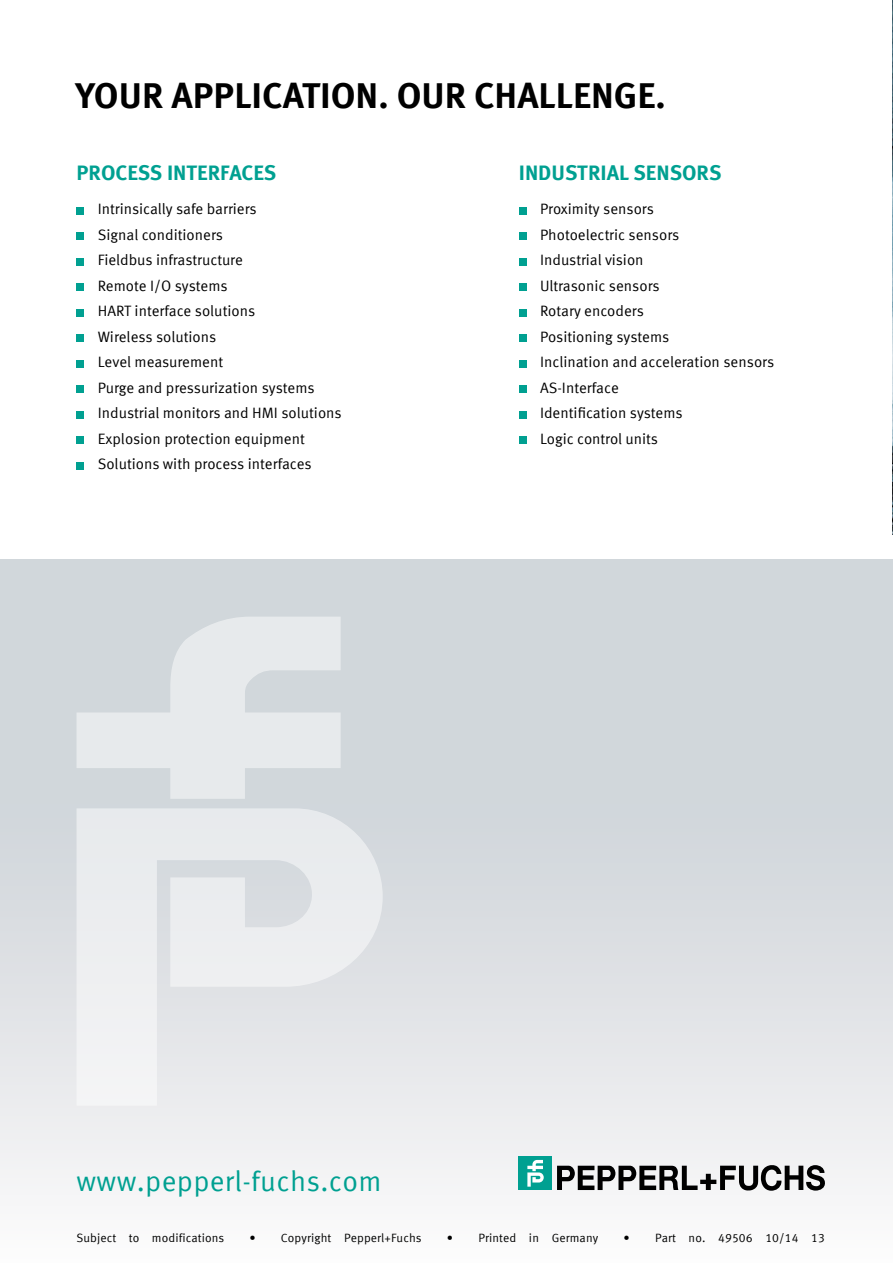
<style>
.page{position:relative;width:893px;height:1263px;background:#fff}
.page>*{position:absolute;margin:0;border:0;box-sizing:border-box;transform-origin:0 0}
.t1{font:700 36px "Meta Offc Pro";color:#000}
.t2{font:28.5px "Meta Offc Pro Norm";letter-spacing:.01em;color:#00a091}
.t3{font:700 21px "Meta Offc Pro";color:#00a091}
.t4{font:15px/25.5px "Meta Offc Pro Norm";color:#000}
.t5{font:12px "Meta Offc Pro Norm";letter-spacing:.01em;color:#000}
</style>
<div class="page">
<img style="left:892px;top:0;width:1px;height:534px">
<div style="left:0;top:559px;width:893px;height:704px;background:linear-gradient(to bottom,#c7ced3,#f5f4f6)"></div>
<svg style="left:77px;top:617px;width:264px;height:182px;background:#dde2e4"></svg>
<svg style="left:77px;top:808px;width:306px;height:298px;background:#e7e9eb"></svg>
<svg style="left:557px;top:1165px;width:268px;height:26px"></svg>
<div style="left:519px;top:1156px;width:33px;height:34px;background:#00a091"></div>
<svg style="left:527px;top:1160px;width:17px;height:26px"></svg>
<div style="left:519px;top:207px;width:7px;height:7px;background:#00a091"></div>
<div style="left:519px;top:232px;width:7px;height:8px;background:#00a091"></div>
<div style="left:519px;top:258px;width:7px;height:7px;background:#00a091"></div>
<div style="left:519px;top:283px;width:7px;height:8px;background:#00a091"></div>
<div style="left:519px;top:309px;width:7px;height:7px;background:#00a091"></div>
<div style="left:519px;top:334px;width:7px;height:8px;background:#00a091"></div>
<div style="left:519px;top:360px;width:7px;height:7px;background:#00a091"></div>
<div style="left:519px;top:385px;width:7px;height:8px;background:#00a091"></div>
<div style="left:519px;top:411px;width:7px;height:7px;background:#00a091"></div>
<div style="left:519px;top:436px;width:7px;height:8px;background:#00a091"></div>
<div style="left:77px;top:207px;width:7px;height:7px;background:#00a091"></div>
<div style="left:77px;top:232px;width:7px;height:8px;background:#00a091"></div>
<div style="left:77px;top:258px;width:7px;height:7px;background:#00a091"></div>
<div style="left:77px;top:283px;width:7px;height:8px;background:#00a091"></div>
<div style="left:77px;top:309px;width:7px;height:7px;background:#00a091"></div>
<div style="left:77px;top:334px;width:7px;height:8px;background:#00a091"></div>
<div style="left:77px;top:360px;width:7px;height:7px;background:#00a091"></div>
<div style="left:77px;top:385px;width:7px;height:8px;background:#00a091"></div>
<div style="left:77px;top:411px;width:7px;height:7px;background:#00a091"></div>
<div style="left:77px;top:436px;width:7px;height:8px;background:#00a091"></div>
<div style="left:77px;top:462px;width:7px;height:7px;background:#00a091"></div>
<h1 class="t1" style="left:75px;top:67px;width:592px">YOUR APPLICATION. OUR CHALLENGE.</h1>
<h3 class="t3" style="left:77px;top:156px;width:199px">PROCESS INTERFACES</h3>
<p class="t4" style="left:98px;top:195px;width:245px">Intrinsically safe barriers<br>Signal conditioners<br>Fieldbus infrastructure<br>Remote I/O systems<br>HART interface solutions<br>Wireless solutions<br>Level measurement<br>Purge and pressurization systems<br>Industrial monitors and HMI solutions<br>Explosion protection equipment<br>Solutions with process interfaces</p>
<h3 class="t3" style="left:519px;top:156px;width:202px">INDUSTRIAL SENSORS</h3>
<p class="t4" style="left:540px;top:195px;width:236px">Proximity sensors<br>Photoelectric sensors<br>Industrial vision<br>Ultrasonic sensors<br>Rotary encoders<br>Positioning systems<br>Inclination and acceleration sensors<br>AS-Interface<br>Identification systems<br>Logic control units</p>
<h2 class="t2" style="left:77px;top:1159px;width:307px">www.pepperl-fuchs.com</h2>
<p class="t5" style="left:77px;top:1229px;width:149px">Subject to modifications</p>
<p class="t5" style="left:249px;top:1229px;width:174px">• Copyright Pepperl+Fuchs</p>
<p class="t5" style="left:447px;top:1229px;width:153px">• Printed in Germany</p>
<p class="t5" style="left:623px;top:1229px;width:203px">• Part no. 49506 10/14 13</p>
</div>
